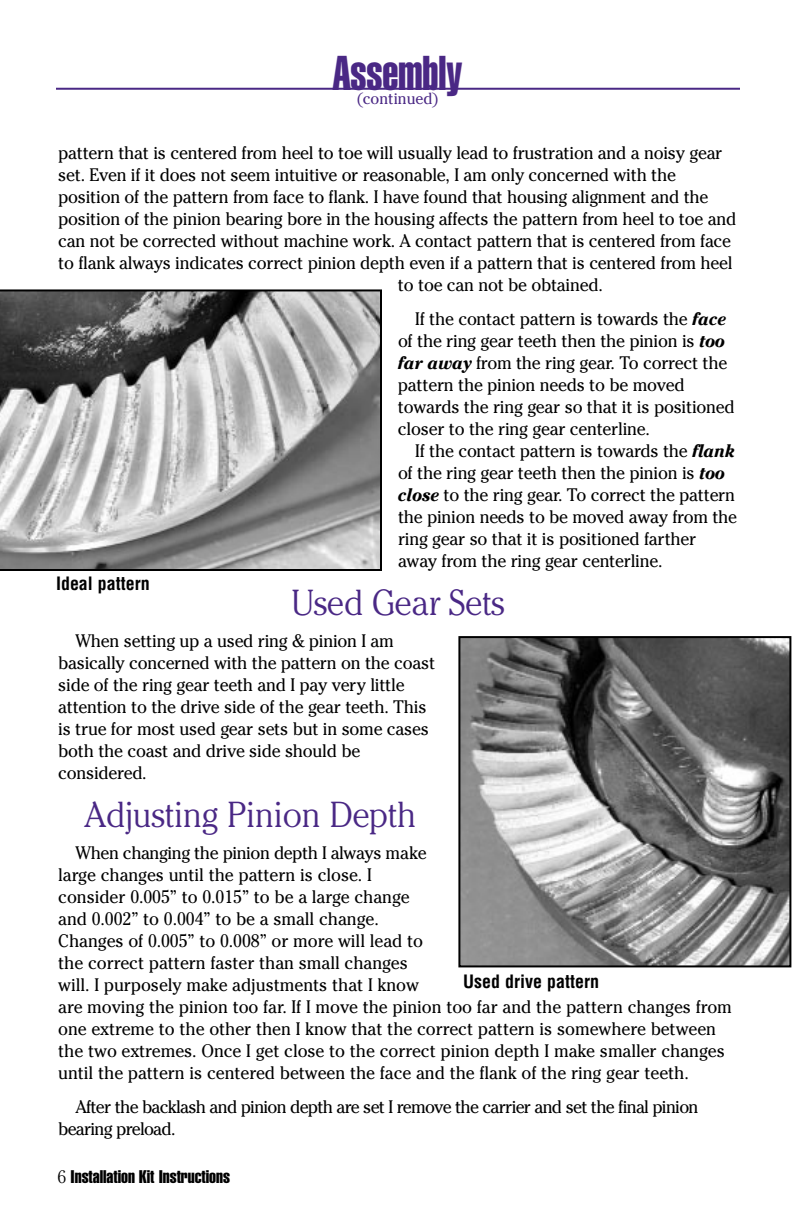
<style>
.page{position:relative;width:792px;height:1224px;background:#fff}
.page>*{position:absolute;margin:0;border:0;box-sizing:border-box;transform-origin:0 0}
.t1{font:48px "Helvetica Extra Compressed";color:#4a2885}
.t2{font:300 36px "Cheltenham";letter-spacing:-.01em;color:#4a2885;scale:.95 1}
.t3{font:18px/22px "Cheltenham";letter-spacing:-.015em;color:#000;scale:.95 1}
.t4{font:18px/22px "Cheltenham";letter-spacing:-.04em;color:#000;scale:.95 1}
.t5{font:18px "Helvetica Extra Compressed";color:#000;scale:1.15 1}
.t6{font:700 condensed 18px "Helvetica";color:#000}
.t7{font:16px "Cheltenham";color:#4a2885;scale:.95 1}
.s1{font-weight:700;font-style:italic}
.s2{font-family:"Cheltenham";font-weight:300}
</style>
<div class="page">
<hr style="left:56px;top:88px;width:684px;height:2px;background:#4a2885">
<svg style="left:0;top:289px;width:382px;height:282px;background:#9b9b9b"></svg>
<img style="left:461px;top:639px;width:327px;height:325px">
<div style="left:458px;top:636px;width:333px;height:331px;border:2px solid #000"></div>
<h1 class="t1" style="left:333px;top:56px;width:131px">Assembly</h1>
<p class="t7" style="left:357px;top:93px;width:88px">(continued)</p>
<p class="t3" style="left:58px;top:143px;width:701px">pattern that is centered from heel to toe will usually lead to frustration and a noisy gear</p>
<p class="t3" style="left:58px;top:165px;width:652px">set. Even if it does not seem intuitive or reasonable, I am only concerned with the</p>
<p class="t3" style="left:58px;top:187px;width:686px">position of the pattern from face to flank. I have found that housing alignment and the</p>
<p class="t3" style="left:58px;top:209px;width:715px">position of the pinion bearing bore in the housing affects the pattern from heel to toe and</p>
<p class="t3" style="left:58px;top:231px;width:710px">can not be corrected without machine work. A contact pattern that is centered from face</p>
<p class="t3" style="left:58px;top:253px;width:711px">to flank always indicates correct pinion depth even if a pattern that is centered from heel</p>
<p class="t3" style="left:398px;top:275px;width:217px">to toe can not be obtained.</p>
<p class="t3" style="left:398px;top:309px;width:356px;text-indent:17px">If the contact pattern is towards the <span class="s1">face </span>of the ring gear teeth then the pinion is <span class="s1">too far away</span> from the ring gear. To correct the pattern the pinion needs to be moved towards the ring gear so that it is positioned closer to the ring gear centerline.</p>
<p class="t3" style="left:398px;top:441px;width:359px;text-indent:17px">If the contact pattern is towards the <span class="s1">flank </span>of the ring gear teeth then the pinion is <span class="s1">too close</span> to the ring gear. To correct the pattern the pinion needs to be moved away from the ring gear so that it is positioned farther away from the ring gear centerline.</p>
<h2 class="t2" style="left:292px;top:589px;width:226px">Used Gear Sets</h2>
<p class="t3" style="left:58px;top:631px;width:398px;text-indent:17px">When setting up a used ring &amp; pinion I am basically concerned with the pattern on the coast side of the ring gear teeth and I pay very little attention to the drive side of the gear teeth. This is true for most used gear sets but in some cases both the coast and drive side should be considered.</p>
<h2 class="t2" style="left:84px;top:801px;width:351px">Adjusting Pinion Depth</h2>
<p class="t3" style="left:58px;top:843px;width:711px;text-indent:17px">When changing the pinion depth I always make<br>large changes until the pattern is close. I<br>consider 0.005” to 0.015” to be a large change<br>and 0.002” to 0.004” to be a small change.<br>Changes of 0.005” to 0.008” or more will lead to<br>the correct pattern faster than small changes<br>will. I purposely make adjustments that I know<br>are moving the pinion too far. If I move the pinion too far and the pattern changes from one extreme to the other then I know that the correct pattern is somewhere between the two extremes. Once I get close to the correct pinion depth I make smaller changes until the pattern is centered between the face and the flank of the ring gear teeth.</p>
<p class="t4" style="left:58px;top:1097px;width:675px;text-indent:17px">After the backlash and pinion depth are set I remove the carrier and set the final pinion bearing preload.</p>
<p class="t5" style="left:57px;top:1170px;width:152px"><span class="s2">6</span> Installation Kit Instructions</p>
<p class="t6" style="left:56px;top:576px;width:95px">Ideal pattern</p>
<p class="t6" style="left:463px;top:974px;width:137px">Used drive pattern</p>
</div>
